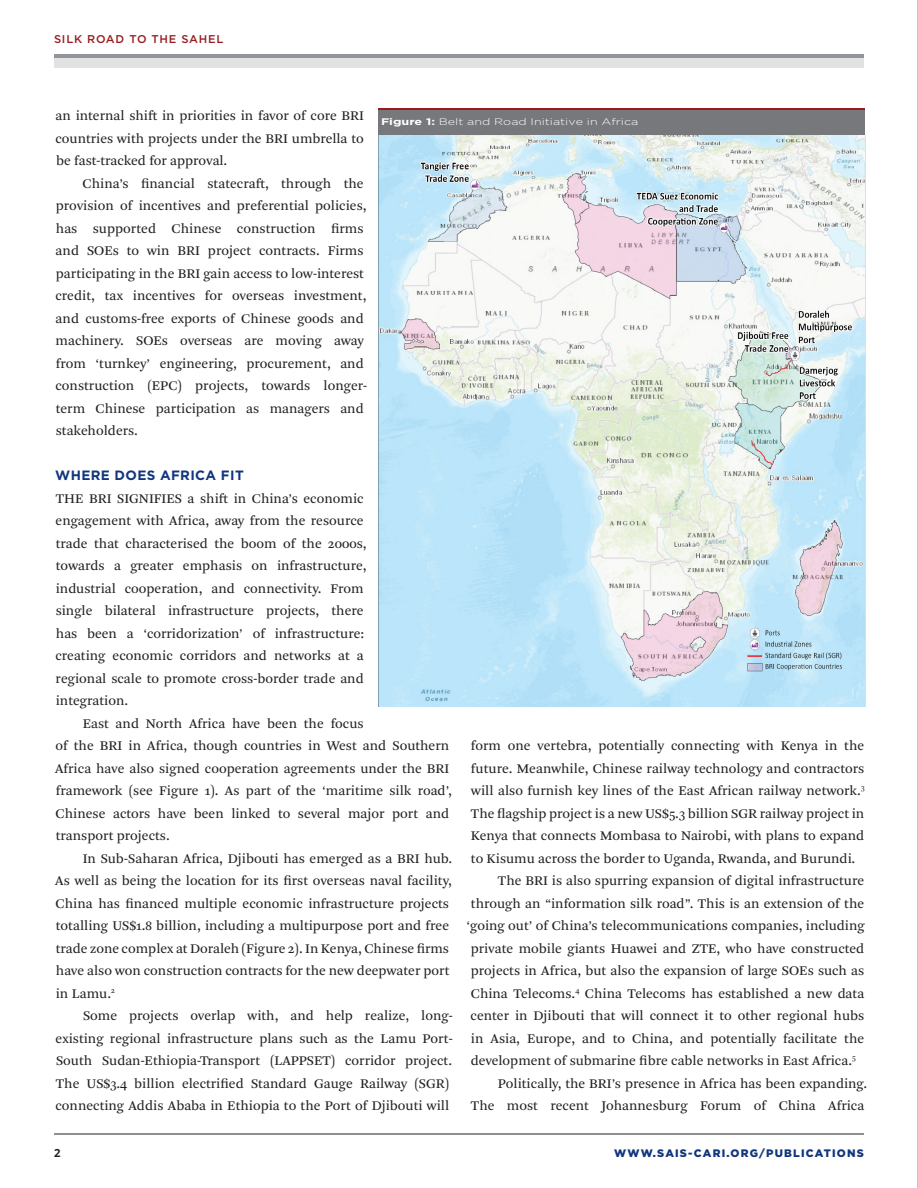
<style>
.page{position:relative;width:918px;height:1188px;background:#fff}
.page>*{position:absolute;margin:0;border:0;box-sizing:border-box;transform-origin:0 0}
.Body{font:13.8px/22.5px "Arnhem Pro Blond";color:#231f20}
.Body__No_Indent{font:13.8px/22.5px "Arnhem Pro Blond";color:#231f20}
.Head_2{font:700 13.5px "Gotham";letter-spacing:.025em;color:#11367e}
.t1{font:500 11.25px "Gotham";letter-spacing:.07em;color:#981b1f}
.t2{font:700 11.25px "Open Sans";color:#231f20}
.t3{font:900 10.8px "Gotham";letter-spacing:.11em;color:#11367e}
.t4{font:300 9.6px "Gotham";color:#fff;scale:1.32 1}
.s1{font-weight:700}
</style>
<div class="page">
<div style="left:54px;top:54px;width:810px;height:14px;background:#e1e2e4"></div>
<hr style="left:54px;top:54px;width:810px;height:3px;background:#a8a9ad">
<hr style="left:54px;top:1134px;width:810px;height:1px;background:#231f20">
<hr style="left:917px;top:0;width:1px;height:1188px;background:#231f20">
<div style="left:378px;top:109px;width:487px;height:26px;background:#76787b"></div>
<hr style="left:378px;top:108px;width:487px;height:1px;background:#981b1f">
<img style="left:378px;top:135px;width:487px;height:571px">
<p class="t1" style="left:54px;top:31px;width:171px">SILK ROAD TO THE SAHEL</p>
<p class="Body" style="left:55px;top:104px;width:310px;text-align:justify">an internal shift in priorities in favor of core BRI countries with projects under the BRI umbrella to be fast-tracked for approval.</p>
<p class="Body" style="left:55px;top:172px;width:313px;text-indent:27px">China’s financial statecraft, through the provision of incentives and preferential policies, has supported Chinese construction firms and SOEs to win BRI project contracts. Firms participating in the BRI gain access to low-interest credit, tax incentives for overseas investment, and customs-free exports of Chinese goods and machinery. SOEs overseas are moving away from ‘turnkey’ engineering, procurement, and construction (EPC) projects, towards longer&shy;term Chinese participation as managers and stakeholders.</p>
<p class="Head_2" style="left:55px;top:466px;width:190px">WHERE DOES AFRICA FIT</p>
<p class="Body__No_Indent" style="left:55px;top:487px;width:313px">THE BRI SIGNIFIES a shift in China’s economic engagement with Africa, away from the resource trade that characterised the boom of the 2000s, towards a greater emphasis on infrastructure, industrial cooperation, and connectivity. From single bilateral infrastructure projects, there has been a ‘corridorization’ of infrastructure: creating economic corridors and networks at a regional scale to promote cross-border trade and integration.</p>
<p class="Body" style="left:55px;top:712px;width:398px;text-indent:28px">East and North Africa have been the focus<br>of the BRI in Africa, though countries in West and Southern Africa have also signed cooperation agreements under the BRI framework (see Figure 1). As part of the ‘maritime silk road’, Chinese actors have been linked to several major port and transport projects.</p>
<p class="Body" style="left:55px;top:847px;width:399px;text-indent:28px">In Sub-Saharan Africa, Djibouti has emerged as a BRI hub.<br>As well as being the location for its first overseas naval facility, China has financed multiple economic infrastructure projects totalling US$1.8 billion, including a multipurpose port and free trade zone complex at Doraleh (Figure 2). In Kenya, Chinese firms have also won construction contracts for the new deepwater port in Lamu.<sup>2</sup></p>
<p class="Body" style="left:55px;top:1004px;width:399px;text-indent:28px">Some projects overlap with, and help realize, long&shy;existing regional infrastructure plans such as the Lamu Port-South Sudan-Ethiopia-Transport (LAPPSET) corridor project.<br>The US$3.4 billion electrified Standard Gauge Railway (SGR) connecting Addis Ababa in Ethiopia to the Port of Djibouti will</p>
<p class="t4" style="left:381px;top:116px;width:197px"><span class="s1">Figure 1:</span> Belt and Road Initiative in Africa</p>
<p class="Body" style="left:471px;top:734px;width:395px;text-align:justify">form one vertebra, potentially connecting with Kenya in the future. Meanwhile, Chinese railway technology and contractors will also furnish key lines of the East African railway network.<sup>3<br></sup>The flagship project is a new US$5.3 billion SGR railway project in Kenya that connects Mombasa to Nairobi, with plans to expand to Kisumu across the border to Uganda, Rwanda, and Burundi.</p>
<p class="Body" style="left:498px;top:869px;width:368px">The BRI is also spurring expansion of digital infrastructure</p>
<p class="Body" style="left:471px;top:892px;width:395px">through an “information silk road”. This is an extension of the</p>
<p class="Body" style="left:467px;top:914px;width:400px">‘going out’ of China’s telecommunications companies, including</p>
<p class="Body" style="left:471px;top:937px;width:395px">private mobile giants Huawei and ZTE, who have constructed</p>
<p class="Body" style="left:471px;top:959px;width:395px">projects in Africa, but also the expansion of large SOEs such as</p>
<p class="Body" style="left:471px;top:982px;width:395px">China Telecoms.<sup>4</sup> China Telecoms has established a new data</p>
<p class="Body" style="left:471px;top:1004px;width:395px">center in Djibouti that will connect it to other regional hubs</p>
<p class="Body" style="left:471px;top:1027px;width:395px">in Asia, Europe, and to China, and potentially facilitate the</p>
<p class="Body" style="left:471px;top:1049px;width:387px">development of submarine fibre cable networks in East Africa.<sup>5</sup></p>
<p class="Body" style="left:471px;top:1072px;width:398px;text-align:right">Politically, the BRI’s presence in Africa has been expanding.<br>The most recent Johannesburg Forum of China Africa</p>
<p class="t2" style="left:54px;top:1145px;width:8px">2</p>
<p class="t3" style="left:614px;top:1146px;width:251px">WWW.SAIS-CARI.ORG/PUBLICATIONS</p>
</div>
